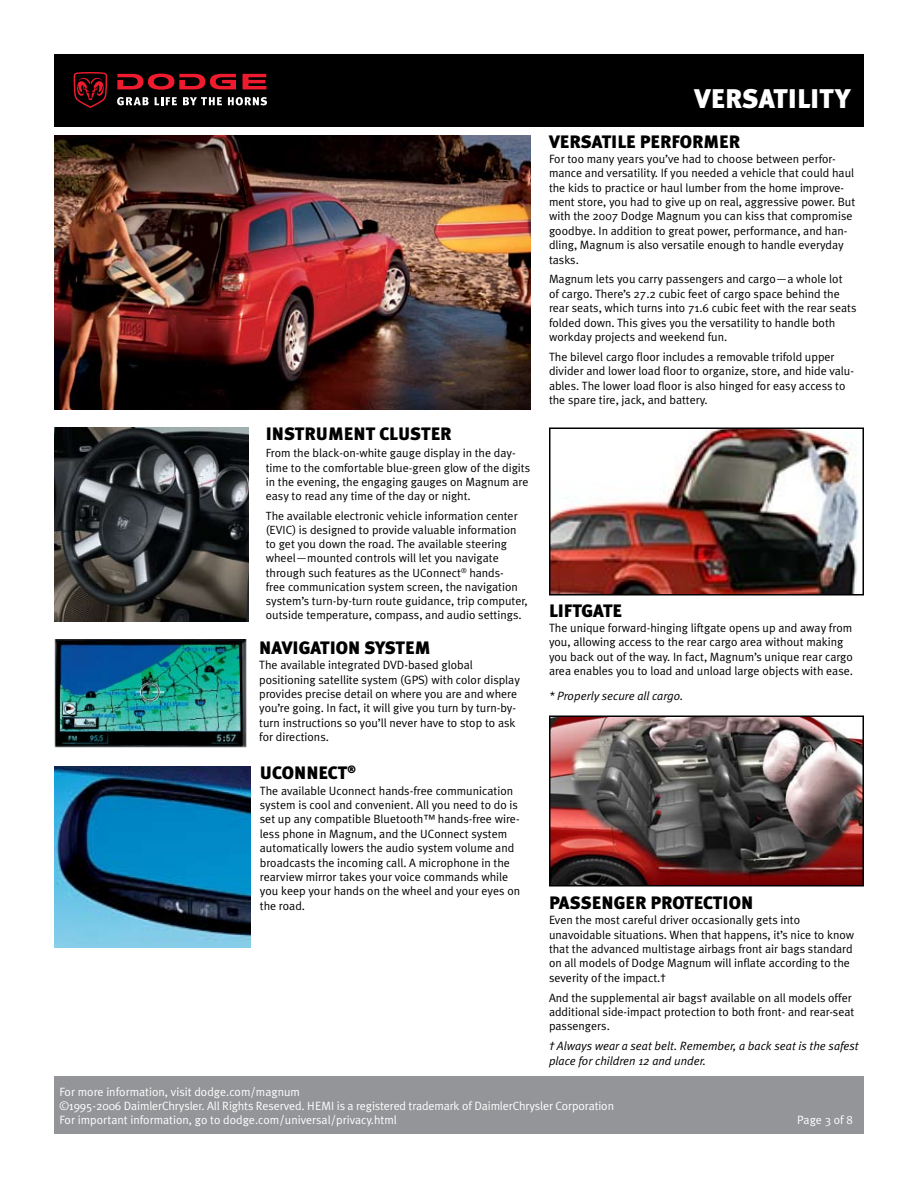
<style>
.page{position:relative;width:918px;height:1188px;background:#fff}
.page>*{position:absolute;margin:0;border:0;box-sizing:border-box;transform-origin:0 0}
.t1{font:900 27px "Meta Plus";color:#fff}
.t2{font:900 18px "Meta Plus";color:#000}
.t3{font:12px/14.4px "Meta Plus Normal";color:#000}
.t4{font:12px/14.4px "Meta Plus Normal";letter-spacing:-.01em;color:#fff}
.t5{font:italic 12px/14.4px "Meta Plus Normal";color:#000}
.t6{font:11.85px/14.2px "Meta Plus Normal";color:#000}
</style>
<div class="page">
<div style="left:54px;top:54px;width:810px;height:72px;background:#000"></div>
<svg style="left:155px;top:97px;width:22px;height:8px"></svg>
<svg style="left:117px;top:97px;width:32px;height:8px"></svg>
<svg style="left:183px;top:97px;width:39px;height:8px"></svg>
<svg style="left:228px;top:97px;width:39px;height:8px"></svg>
<svg style="left:74px;top:72px;width:33px;height:36px"></svg>
<svg style="left:243px;top:74px;width:23px;height:15px"></svg>
<svg style="left:117px;top:74px;width:119px;height:16px"></svg>
<div style="left:54px;top:1076px;width:810px;height:58px;background:#939598"></div>
<img style="left:552px;top:719px;width:309px;height:164px">
<div style="left:549px;top:716px;width:315px;height:170px;border:2px solid #000"></div>
<img style="left:54px;top:135px;width:477px;height:275px">
<img style="left:552px;top:431px;width:307px;height:162px">
<div style="left:549px;top:428px;width:315px;height:168px;border:2px solid #000"></div>
<img style="left:54px;top:427px;width:195px;height:195px">
<img style="left:54px;top:767px;width:196px;height:181px">
<img style="left:54px;top:640px;width:193px;height:108px">
<h1 class="t1" style="left:694px;top:83px;width:16px">VERSATILITY</h1>
<h2 class="t2" style="left:549px;top:131px;width:193px">VERSATILE PERFORMER</h2>
<h2 class="t2" style="left:266px;top:423px;width:187px">INSTRUMENT CLUSTER</h2>
<p class="t6" style="left:266px;top:446px;width:266px">From the black-on-white gauge display in the day&shy;time to the comfortable blue-green glow of the digits in the evening, the engaging gauges on Magnum are easy to read any time of the day or night.</p>
<p class="t6" style="left:266px;top:508px;width:264px">The available electronic vehicle information center (EVIC) is designed to provide valuable information to get you down the road. The available steering wheel—mounted controls will let you navigate through such features as the UConnect<sup>®</sup> hands-<br>free communication system screen, the navigation system’s turn-by-turn route guidance, trip computer, outside temperature, compass, and audio settings.</p>
<h2 class="t2" style="left:259px;top:637px;width:173px">NAVIGATION SYSTEM</h2>
<p class="t3" style="left:259px;top:658px;width:262px">The available integrated DVD-based global positioning satellite system (GPS) with color display provides precise detail on where you are and where you’re going. In fact, it will give you turn by turn-by&shy;turn instructions so you’ll never have to stop to ask for directions.</p>
<h2 class="t2" style="left:260px;top:763px;width:97px">UCONNECT<sup>®</sup></h2>
<p class="t3" style="left:260px;top:783px;width:262px">The available Uconnect hands-free communication system is cool and convenient. All you need to do is set up any compatible Bluetooth™ hands-free wire&shy;less phone in Magnum, and the UConnect system automatically lowers the audio system volume and broadcasts the incoming call. A microphone in the rearview mirror takes your voice commands while you keep your hands on the wheel and your eyes on the road.</p>
<p class="t3" style="left:549px;top:151px;width:308px">For too many years you’ve had to choose between perfor&shy;mance and versatility. If you needed a vehicle that could haul the kids to practice or haul lumber from the home improve&shy;ment store, you had to give up on real, aggressive power. But with the 2007 Dodge Magnum you can kiss that compromise goodbye. In addition to great power, performance, and han&shy;dling, Magnum is also versatile enough to handle everyday tasks.</p>
<p class="t3" style="left:549px;top:272px;width:309px">Magnum lets you carry passengers and cargo—a whole lot<br>of cargo. There’s 27.2 cubic feet of cargo space behind the rear seats, which turns into 71.6 cubic feet with the rear seats folded down. This gives you the versatility to handle both workday projects and weekend fun.</p>
<p class="t3" style="left:549px;top:349px;width:307px">The bilevel cargo floor includes a removable trifold upper divider and lower load floor to organize, store, and hide valu&shy;ables. The lower load floor is also hinged for easy access to the spare tire, jack, and battery.</p>
<h2 class="t2" style="left:549px;top:600px;width:75px">LIFTGATE</h2>
<p class="t3" style="left:549px;top:621px;width:306px">The unique forward-hinging liftgate opens up and away from you, allowing access to the rear cargo area without making you back out of the way. In fact, Magnum’s unique rear cargo area enables you to load and unload large objects with ease.</p>
<p class="t5" style="left:549px;top:689px;width:136px">* Properly secure all cargo.</p>
<h2 class="t2" style="left:549px;top:892px;width:206px">PASSENGER PROTECTION</h2>
<p class="t3" style="left:549px;top:913px;width:307px">Even the most careful driver occasionally gets into unavoidable situations. When that happens, it’s nice to know that the advanced multistage airbags front air bags standard on all models of Dodge Magnum will inflate according to the severity of the impact.†</p>
<p class="t3" style="left:549px;top:990px;width:307px">And the supplemental air bags† available on all models offer additional side-impact protection to both front- and rear-seat passengers.</p>
<p class="t5" style="left:549px;top:1039px;width:311px">† Always wear a seat belt. Remember, a back seat is the safest place for children 12 and under.</p>
<p class="t4" style="left:59px;top:1084px;width:556px">For more information, visit dodge.com/magnum<br>©1995-2006 DaimlerChrysler. All Rights Reserved. HEMI is a registered trademark of DaimlerChrysler Corporation<br>For important information, go to dodge.com/universal/privacy.html</p>
<p class="t4" style="left:797px;top:1112px;width:57px">Page of 8</p>
</div>
